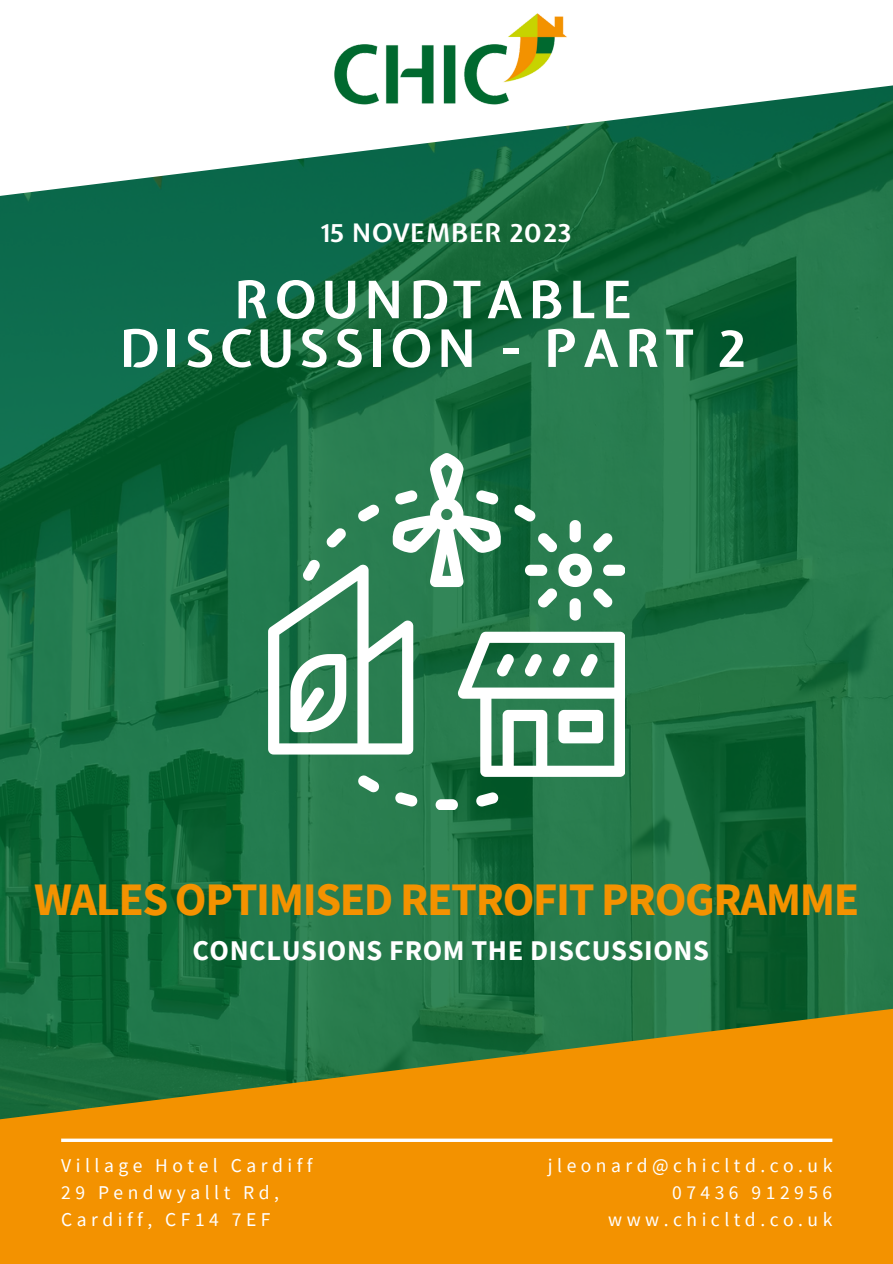
<style>
.page{position:relative;width:893px;height:1264px;background:#fff}
.page>*{position:absolute;margin:0;border:0;box-sizing:border-box;transform-origin:0 0}
.t1{font:700 51.6px/48.6px "Expletus Sans";letter-spacing:.105em;color:#fff;text-align:center}
.t2{font:700 46.5px "Source Sans Pro";letter-spacing:-.03em;color:#f39200}
.t3{font:700 28.5px "Source Sans Pro";letter-spacing:.02em;color:#fff}
.t4{font:700 25.5px "Expletus Sans";letter-spacing:.02em;color:#fff}
.t5{font:19.5px/27px "Source Sans Pro";letter-spacing:.23em;color:#fff;text-align:right}
</style>
<div class="page">
<img style="left:0;top:196px;width:892px;height:809px">
<svg style="left:0;top:1005px;width:892px;height:258px;background:#c18a0f"></svg>
<svg style="left:0;top:85px;width:892px;height:111px"></svg>
<hr style="left:61px;top:1138px;width:771px;height:3px;background:#fff">
<img style="left:333px;top:13px;width:234px;height:91px">
<svg style="left:268px;top:453px;width:357px;height:356px"></svg>
<p class="t4" style="left:322px;top:215px;width:251px">15 NOVEMBER 2023</p>
<p class="t1" style="left:120px;top:275px;width:628px">ROUNDTABLE<br>DISCUSSION - PART 2</p>
<p class="t2" style="left:34px;top:869px;width:826px">WALES OPTIMISED RETROFIT PROGRAMME</p>
<p class="t3" style="left:192px;top:932px;width:518px">CONCLUSIONS FROM THE DISCUSSIONS</p>
<p class="t5" style="left:61px;top:1151px;width:253px">Village Hotel Cardiff</p>
<p class="t5" style="left:61px;top:1178px;width:219px">29 Pendwyallt Rd,</p>
<p class="t5" style="left:61px;top:1205px;width:211px">Cardiff, CF14 7EF</p>
<p class="t5" style="left:548px;top:1151px;width:286px">jleonard@chicltd.co.uk</p>
<p class="t5" style="left:608px;top:1178px;width:226px">07436 912956 www.chicltd.co.uk</p>
</div>
